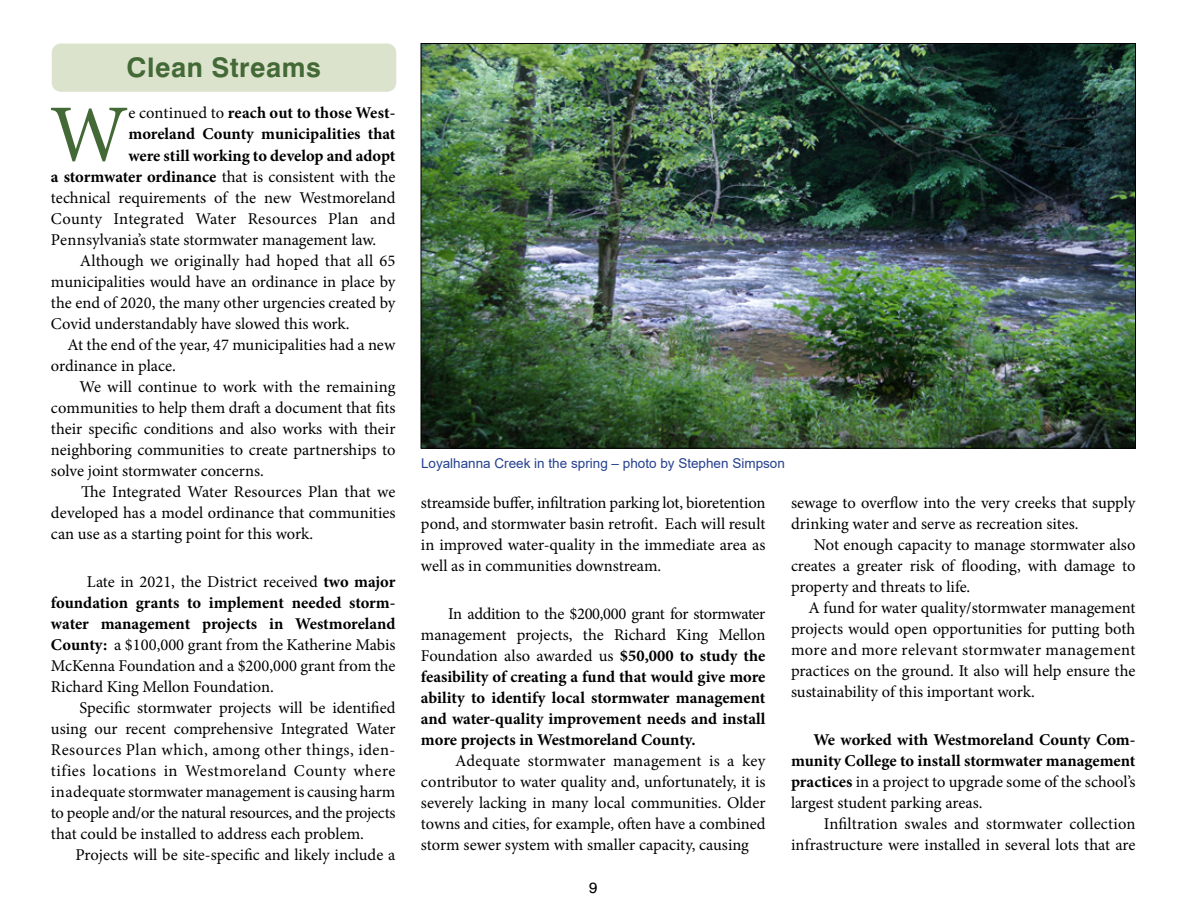
<style>
.page{position:relative;width:1188px;height:918px;background:#fff}
.page>*{position:absolute;margin:0;border:0;box-sizing:border-box;transform-origin:0 0}
.t1{font:81.15px "Minion Pro";color:#436936}
.t2{font:700 27px "Swiss 721 BT";letter-spacing:.02em;color:#436936}
.t3{font:16.5px/21px "Minion Pro";color:#000;text-align:justify}
.t4{font:700 16.5px/21px "Minion Pro";color:#000;text-align:justify}
.t5{font:15px "Swiss 721 BT";color:#000}
.t6{font:13.5px "Arial";color:#25408f}
.s1{font-weight:400}
.s2{font-weight:700}
</style>
<div class="page">
<div style="left:52px;top:44px;width:344px;height:48px;background:#dce3cd;border-radius:9px"></div>
<img style="left:423px;top:45px;width:711px;height:402px">
<h2 class="t2" style="left:126px;top:51px;width:196px">Clean Streams</h2>
<h1 class="t1" style="left:50px;top:80px;width:80px">W</h1>
<p class="t4" style="left:128px;top:103px;width:269px"><span class="s1">e continued to</span> reach out to those West-</p>
<p class="t4" style="left:128px;top:124px;width:269px">moreland County municipalities that</p>
<p class="t4" style="left:128px;top:145px;width:269px">were still working to develop and adopt</p>
<p class="t3" style="left:51px;top:166px;width:346px"><span class="s2">a stormwater ordinance</span> that is consistent with the</p>
<p class="t3" style="left:51px;top:187px;width:346px">technical requirements of the new Westmoreland</p>
<p class="t3" style="left:51px;top:208px;width:346px">County Integrated Water Resources Plan and</p>
<p class="t3" style="left:51px;top:229px;width:327px">Pennsylvania’s state stormwater management law.</p>
<p class="t3" style="left:80px;top:250px;width:317px">Although we originally had hoped that all 65</p>
<p class="t3" style="left:51px;top:271px;width:346px">municipalities would have an ordinance in place by</p>
<p class="t3" style="left:51px;top:292px;width:346px">the end of 2020, the many other urgencies created by</p>
<p class="t3" style="left:51px;top:313px;width:300px">Covid understandably have slowed this work.</p>
<p class="t3" style="left:68px;top:334px;width:329px">At the end of the year, 47 municipalities had a new</p>
<p class="t3" style="left:51px;top:355px;width:126px">ordinance in place.</p>
<p class="t3" style="left:80px;top:376px;width:317px">We will continue to work with the remaining</p>
<p class="t3" style="left:51px;top:397px;width:346px">communities to help them draft a document that fits</p>
<p class="t3" style="left:51px;top:418px;width:346px">their specific conditions and also works with their</p>
<p class="t3" style="left:51px;top:439px;width:346px">neighboring communities to create partnerships to</p>
<p class="t3" style="left:51px;top:460px;width:214px">solve joint stormwater concerns.</p>
<p class="t3" style="left:81px;top:481px;width:316px">The Integrated Water Resources Plan that we</p>
<p class="t3" style="left:51px;top:502px;width:346px">developed has a model ordinance that communities</p>
<p class="t3" style="left:51px;top:523px;width:264px">can use as a starting point for this work.</p>
<p class="t3" style="left:51px;top:571px;width:346px;text-indent:36px">Late in 2021, the District received <span class="s2">two major foundation grants to implement needed storm&shy;water management projects in Westmoreland County:</span> a $100,000 grant from the Katherine Mabis McKenna Foundation and a $200,000 grant from the Richard King Mellon Foundation.</p>
<p class="t3" style="left:51px;top:697px;width:346px;text-indent:28px">Specific stormwater projects will be identified using our recent comprehensive Integrated Water Resources Plan which, among other things, iden&shy;tifies locations in Westmoreland County where inadequate stormwater management is causing harm to people and/or the natural resources, and the projects that could be installed to address each problem.</p>
<p class="t3" style="left:75px;top:844px;width:322px">Projects will be site-specific and likely include a</p>
<p class="t6" style="left:421px;top:454px;width:365px">Loyalhanna Creek in the spring – photo by Stephen Simpson</p>
<p class="t3" style="left:421px;top:492px;width:346px">streamside buffer, infiltration parking lot, bioretention pond, and stormwater basin retrofit. Each will result in improved water-quality in the immediate area as well as in communities downstream.</p>
<p class="t4" style="left:421px;top:603px;width:346px;text-indent:27px"><span class="s1">In addition to the $200,000 grant for stormwater management projects, the Richard King Mellon Foundation also awarded us</span> $50,000 to study the feasibility of creating a fund that would give more ability to identify local stormwater management and water-quality improvement needs and install more projects in Westmoreland County.</p>
<p class="t3" style="left:421px;top:750px;width:346px;text-indent:34px">Adequate stormwater management is a key contributor to water quality and, unfortunately, it is severely lacking in many local communities. Older towns and cities, for example, often have a combined storm sewer system with smaller capacity, causing</p>
<p class="t5" style="left:589px;top:879px;width:10px">9</p>
<p class="t3" style="left:791px;top:492px;width:346px">sewage to overflow into the very creeks that supply drinking water and serve as recreation sites.</p>
<p class="t3" style="left:791px;top:534px;width:346px;text-indent:23px">Not enough capacity to manage stormwater also creates a greater risk of flooding, with damage to property and threats to life.</p>
<p class="t3" style="left:791px;top:597px;width:346px;text-indent:18px">A fund for water quality/stormwater management projects would open opportunities for putting both more and more relevant stormwater management practices on the ground. It also will help ensure the sustainability of this important work.</p>
<p class="t4" style="left:791px;top:729px;width:346px;text-indent:22px">We worked with Westmoreland County Com&shy;munity College to install stormwater management practices <span class="s1">in a project to upgrade some of the school’s largest student parking areas.</span></p>
<p class="t3" style="left:791px;top:813px;width:346px;text-align:right">Infiltration swales and stormwater collection infrastructure were installed in several lots that are</p>
</div>
